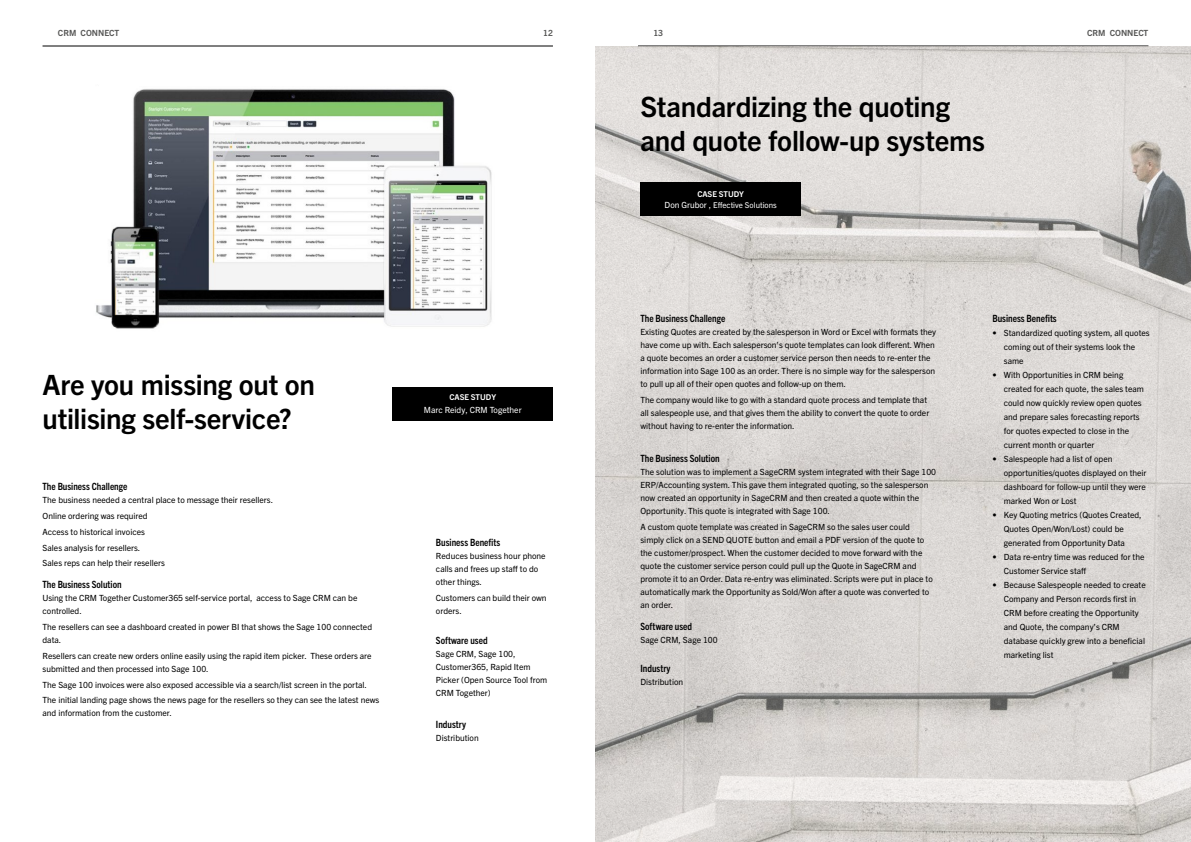
<style>
.page{position:relative;width:1191px;height:842px;background:#fff}
.page>*{position:absolute;margin:0;border:0;box-sizing:border-box;transform-origin:0 0}
.t1{font:700 28px/34px "Trade Gothic Next LT Pro";letter-spacing:-.01em;color:#000}
.t2{font:700 condensed 10px "Trade Gothic Next LT Pro";color:#000}
.t3{font:8.5px/13px "Trade Gothic Next LT Pro";color:#000}
.t4{font:700 8.5px "Trade Gothic Next LT Pro";color:#575756}
.t5{font:8.5px "Trade Gothic Next LT Pro";color:#fff}
.t6{font:8px/11px "Trade Gothic Next LT Pro";color:#fff;text-align:center}
.t7{font:700 8px "Trade Gothic Next LT Pro";color:#fff}
.s1{font-weight:700}
.s2{font-size:8.5px}
</style>
<div class="page">
<hr style="left:43px;top:46px;width:510px;height:1px;background:#000">
<div style="left:392px;top:387px;width:161px;height:33px;background:#000"></div>
<img style="left:96px;top:89px;width:396px;height:240px">
<img style="left:595px;top:46px;width:596px;height:796px">
<div style="left:640px;top:183px;width:161px;height:33px;background:#000"></div>
<p class="t4" style="left:58px;top:27px;width:63px">CRM CONNECT</p>
<p class="t4" style="left:543px;top:27px;width:11px">12</p>
<p class="t4" style="left:653px;top:27px;width:11px">13</p>
<p class="t4" style="left:1087px;top:27px;width:63px">CRM CONNECT</p>
<h1 class="t1" style="left:640px;top:88px;width:346px">Standardizing the quoting and quote follow-up systems</h1>
<h1 class="t1" style="left:43px;top:366px;width:274px">Are you missing out on utilising self-service?</h1>
<p class="t2" style="left:43px;top:480px;width:86px">The Business Challenge</p>
<p class="t3" style="left:43px;top:491px;width:232px;line-height:15.8px">The business needed a central place to message their resellers.<br>Online ordering was required<br>Access to historical invoices<br>Sales analysis for resellers.<br>Sales reps can help their resellers</p>
<p class="t2" style="left:43px;top:578px;width:81px">The Business Solution</p>
<p class="t3" style="left:43px;top:591px;width:316px">Using the CRM Together Customer365 self-service portal, access to Sage CRM can be controlled.</p>
<p class="t3" style="left:43px;top:620px;width:331px">The resellers can see a dashboard created in power BI that shows the Sage 100 connected data.</p>
<p class="t3" style="left:43px;top:649px;width:330px">Resellers can create new orders online easily using the rapid item picker. These orders are submitted and then processed into Sage 100.</p>
<p class="t3" style="left:43px;top:676px;width:338px;line-height:15.8px">The Sage 100 invoices were also exposed accessible via a search/list screen in the portal.<br>The initial landing page shows the news page for the resellers so they can see the latest news</p>
<p class="t3" style="left:43px;top:706px;width:131px">and information from the customer.</p>
<p class="t7" style="left:449px;top:392px;width:48px">CASE STUDY</p>
<p class="t5" style="left:424px;top:404px;width:99px">Marc Reidy, CRM Together</p>
<p class="t2" style="left:436px;top:536px;width:66px">Business Benefits</p>
<p class="t3" style="left:436px;top:549px;width:111px">Reduces business hour phone calls and frees up staff to do other things.</p>
<p class="t3" style="left:436px;top:591px;width:112px">Customers can build their own orders.</p>
<p class="t2" style="left:436px;top:634px;width:53px">Software used</p>
<p class="t3" style="left:436px;top:647px;width:113px">Sage CRM, Sage 100,<br>Customer365, Rapid Item<br>Picker (Open Source Tool from<br>CRM Together)</p>
<p class="t2" style="left:436px;top:718px;width:32px">Industry</p>
<p class="t3" style="left:436px;top:731px;width:44px">Distribution</p>
<p class="t6" style="left:664px;top:188px;width:114px"><span class="s1">CASE STUDY<br></span><span class="s2">Don Grubor ,</span> Effective Solutions</p>
<p class="t2" style="left:640px;top:312px;width:86px">The Business Challenge</p>
<p class="t3" style="left:640px;top:325px;width:297px">Existing Quotes are created by the salesperson in Word or Excel with formats they have come up with. Each salesperson’s quote templates can look different. When a quote becomes an order a customer service person then needs to re-enter the information into Sage 100 as an order. There is no simple way for the salesperson to pull up all of their open quotes and follow-up on them.</p>
<p class="t3" style="left:640px;top:393px;width:290px">The company would like to go with a standard quote process and template that all salespeople use, and that gives them the ability to convert the quote to order without having to re-enter the information.</p>
<p class="t2" style="left:640px;top:452px;width:81px">The Business Solution</p>
<p class="t3" style="left:640px;top:465px;width:297px">The solution was to implement a SageCRM system integrated with their Sage 100<br>ERP/Accounting system. This gave them integrated quoting, so the salesperson now created an opportunity in SageCRM and then created a quote within the Opportunity. This quote is integrated with Sage 100.</p>
<p class="t3" style="left:640px;top:520px;width:294px">A custom quote template was created in SageCRM so the sales user could simply click on a SEND QUOTE button and email a PDF version of the quote to the customer/prospect. When the customer decided to move forward with the quote the customer service person could pull up the Quote in SageCRM and promote it to an Order. Data re-entry was eliminated. Scripts were put in place to automatically mark the Opportunity as Sold/Won after a quote was converted to an order.</p>
<p class="t2" style="left:640px;top:620px;width:53px">Software used</p>
<p class="t3" style="left:640px;top:633px;width:79px">Sage CRM, Sage 100</p>
<p class="t2" style="left:640px;top:662px;width:32px">Industry</p>
<p class="t3" style="left:640px;top:675px;width:44px">Distribution</p>
<p class="t2" style="left:992px;top:312px;width:66px">Business Benefits</p>
<p class="t3" style="left:1003px;top:325px;width:147px;line-height:14px;text-indent:-11px">• Standardized quoting system, all quotes coming out of their systems look the same</p>
<p class="t3" style="left:1003px;top:367px;width:142px;line-height:14px;text-indent:-11px">• With Opportunities in CRM being created for each quote, the sales team could now quickly review open quotes and prepare sales forecasting reports for quotes expected to close in the current month or quarter</p>
<p class="t3" style="left:1003px;top:451px;width:144px;line-height:14px;text-indent:-11px">• Salespeople had a list of open opportunities/quotes displayed on their dashboard for follow-up until they were marked Won or Lost</p>
<p class="t3" style="left:1003px;top:507px;width:139px;line-height:14px;text-indent:-11px">• Key Quoting metrics (Quotes Created,<br>Quotes Open/Won/Lost) could be generated from Opportunity Data</p>
<p class="t3" style="left:1003px;top:549px;width:142px;line-height:14px;text-indent:-11px">• Data re-entry time was reduced for the<br>Customer Service staff</p>
<p class="t3" style="left:1003px;top:577px;width:143px;line-height:14px;text-indent:-11px">• Because Salespeople needed to create<br>Company and Person records first in<br>CRM before creating the Opportunity and Quote, the company’s CRM database quickly grew into a beneficial marketing list</p>
</div>
